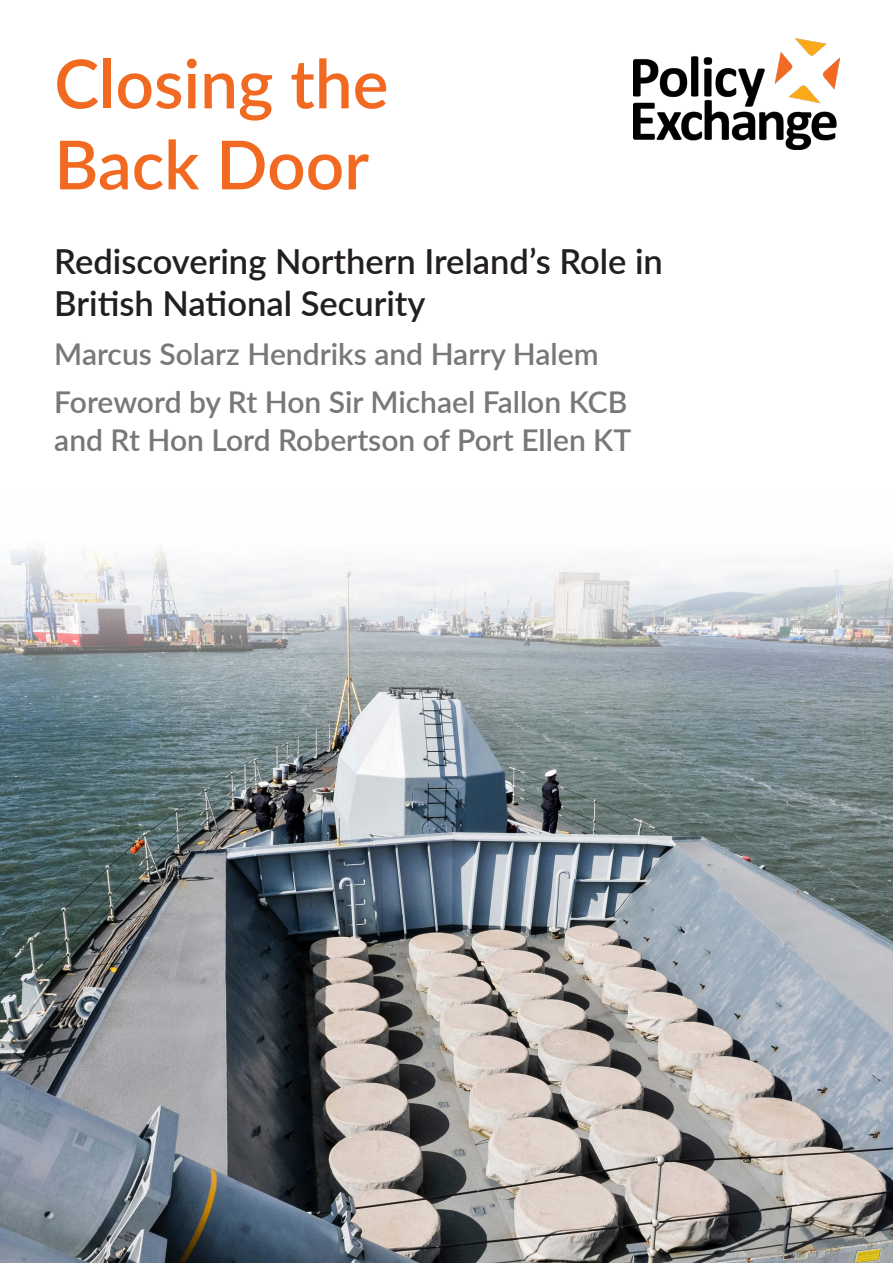
<style>
.page{position:relative;width:893px;height:1263px;background:#fff}
.page>*{position:absolute;margin:0;border:0;box-sizing:border-box;transform-origin:0 0}
.t1{font:600 67.5px/81px "Lato";color:#f26921}
.Subtitle{font:600 34.5px/41.4px "Lato";color:#231f20}
.Byline{font:600 30px "Lato";color:#77787b}
</style>
<div class="page">
<img style="left:634px;top:39px;width:205px;height:110px">
<img style="left:0;top:547px;width:893px;height:716px">
<p class="t1" style="left:54px;top:40px;width:336px">Closing the<br>Back Door</p>
<p class="Subtitle" style="left:54px;top:240px;width:610px">Rediscovering Northern Ireland’s Role in<br>British National Security</p>
<p class="Byline" style="left:54px;top:332px;width:546px">Marcus Solarz Hendriks and Harry Halem</p>
<p class="Byline" style="left:54px;top:381px;width:574px">Foreword by Rt Hon Sir Michael Fallon KCB</p>
<p class="Byline" style="left:54px;top:418px;width:578px">and Rt Hon Lord Robertson of Port Ellen KT</p>
</div>
